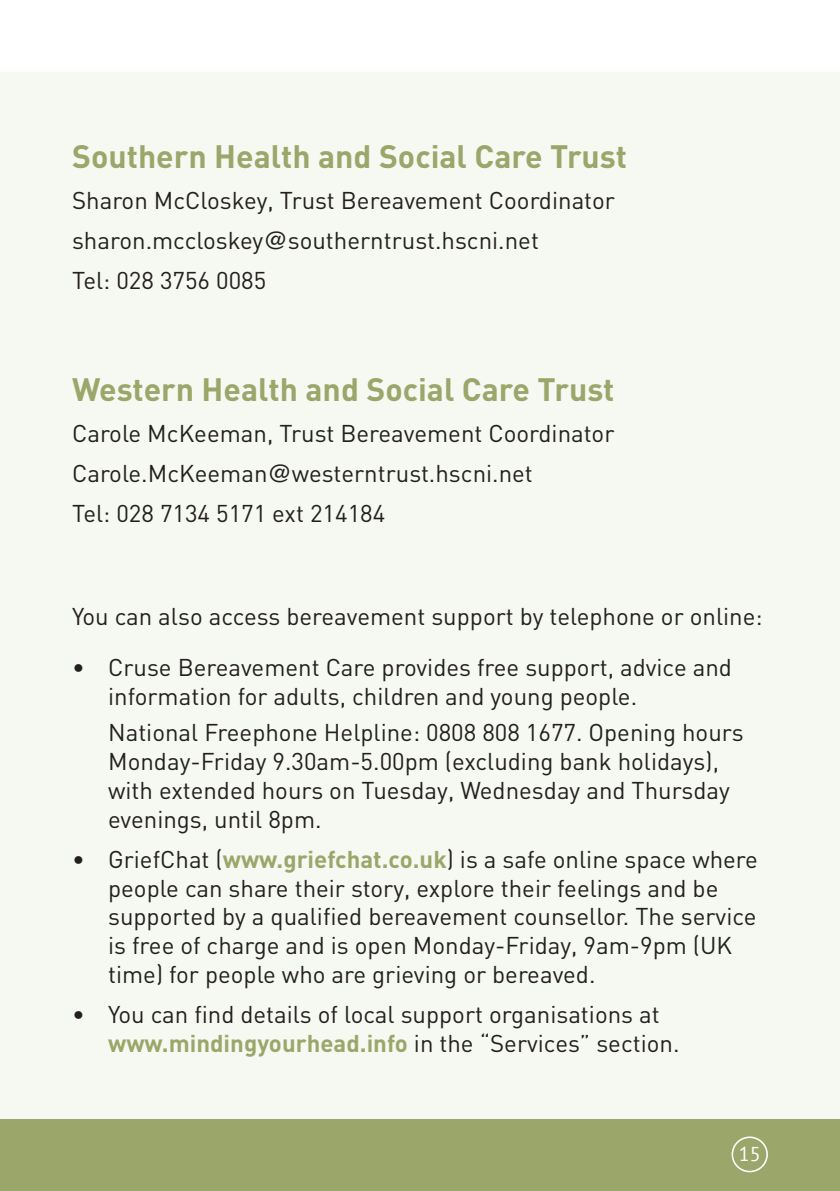
<style>
.page{position:relative;width:840px;height:1191px;background:#fff}
.page>*{position:absolute;margin:0;border:0;box-sizing:border-box;transform-origin:0 0}
.Body_Text_Heading_1{font:700 32px "DIN";color:#9ba66a}
.Body_Text{font:24px/28.8px "DIN";color:#231f20}
.t1{font:20px "PT Sans";color:#fff}
.s1{font-family:"Helvetica"}
.s2{font-weight:700;color:#9ba66a}
</style>
<div class="page">
<div style="left:0;top:1119px;width:839px;height:72px;background:#9ba66a"></div>
<div style="left:731px;top:1136px;width:36px;height:36px;border:2px solid #fff;border-radius:50%"></div>
<div style="left:0;top:72px;width:839px;height:1047px;background:#f6f8f2"></div>
<p class="Body_Text_Heading_1" style="left:72px;top:136px;width:556px">Southern Health and Social Care Trust</p>
<p class="Body_Text" style="left:72px;top:185px;width:544px">Sharon McCloskey, Trust Bereavement Coordinator</p>
<p class="Body_Text" style="left:72px;top:225px;width:468px">sharon.mccloskey<span class="s1">@</span>southerntrust.hscni.net</p>
<p class="Body_Text" style="left:72px;top:265px;width:196px">Tel: 028 3756 0085</p>
<p class="Body_Text_Heading_1" style="left:72px;top:369px;width:543px">Western Health and Social Care Trust</p>
<p class="Body_Text" style="left:72px;top:418px;width:543px">Carole McKeeman, Trust Bereavement Coordinator</p>
<p class="Body_Text" style="left:72px;top:458px;width:462px">Carole.McKeeman<span class="s1">@</span>westerntrust.hscni.net</p>
<p class="Body_Text" style="left:72px;top:498px;width:314px">Tel: 028 7134 5171 ext 214184</p>
<p class="Body_Text" style="left:72px;top:601px;width:691px">You can also access bereavement support by telephone or online:</p>
<p class="Body_Text" style="left:108px;top:653px;width:625px;text-indent:-36px">• Cruse Bereavement Care provides free support, advice and information for adults, children and young people.</p>
<p class="Body_Text" style="left:108px;top:717px;width:636px">National Freephone Helpline: 0808 808 1677. Opening hours Monday-Friday 9.30am-5.00pm (excluding bank holidays), with extended hours on Tuesday, Wednesday and Thursday evenings, until 8pm.</p>
<p class="Body_Text" style="left:108px;top:844px;width:651px;text-indent:-36px">• GriefChat (<span class="s2">www.griefchat.co.uk</span>) is a safe online space where people can share their story, explore their feelings and be supported by a qualified bereavement counsellor. The service is free of charge and is open Monday-Friday, 9am-9pm (UK time) for people who are grieving or bereaved.</p>
<p class="Body_Text" style="left:108px;top:999px;width:572px;text-indent:-36px">• You can find details of local support organisations at <span class="s2">www.mindingyourhead.info</span> in the “Services” section.</p>
<p class="t1" style="left:738px;top:1141px;width:23px">15</p>
</div>
